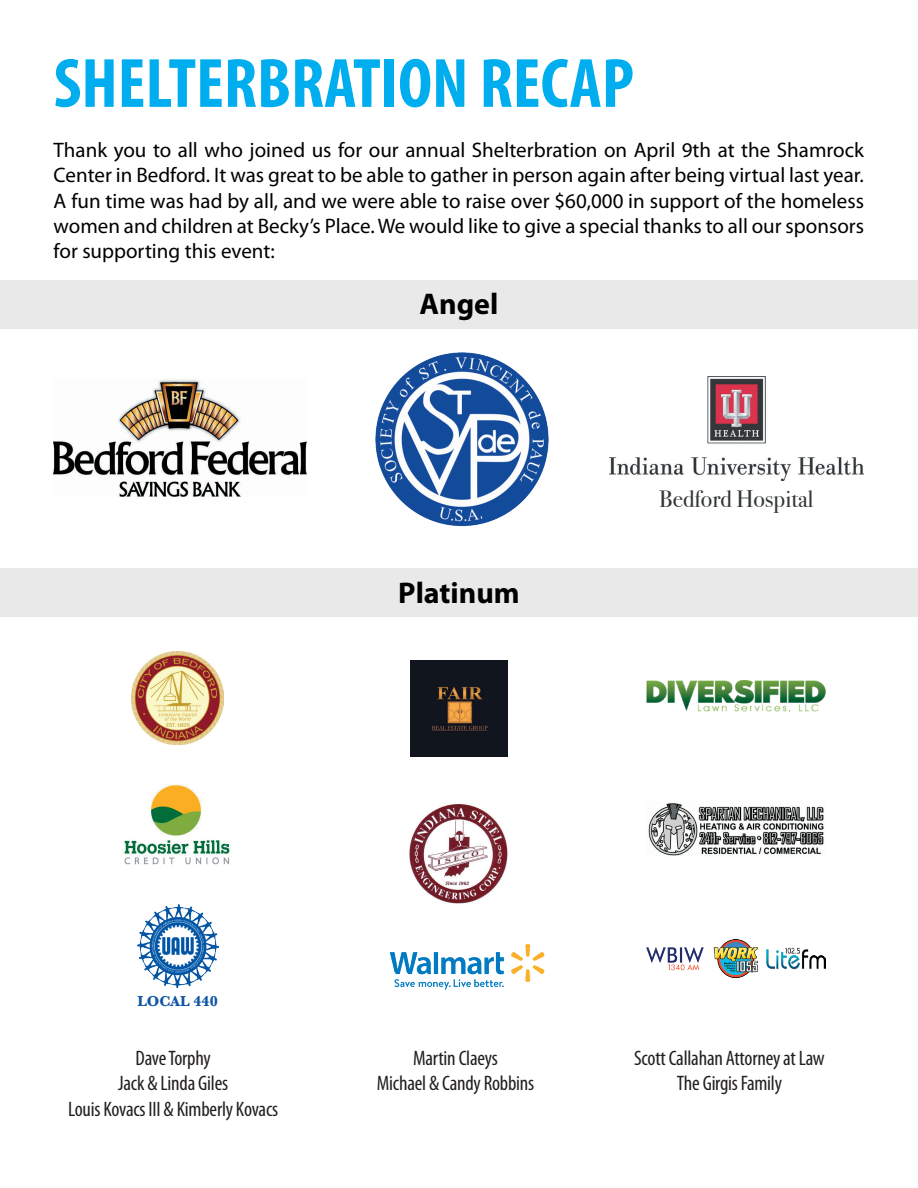
<style>
.page{position:relative;width:918px;height:1188px;background:#fff}
.page>*{position:absolute;margin:0;border:0;box-sizing:border-box;transform-origin:0 0}
.t1{font:700 condensed 70.5px "Myriad Pro";color:#00aeef}
.t2{font:700 30px "Myriad Pro";color:#000}
.t3{font:24px "Bodoni Svty Two ITCTT";color:#323638}
.t4{font:21px/25.2px "Myriad Pro";color:#000;text-align:justify}
.t5{font:condensed 21px/25.2px "Myriad Pro";letter-spacing:-.01em;color:#231f20;text-align:center}
.t6{font:700 15px "Baskerville";color:#1055a4}
</style>
<div class="page">
<div style="left:0;top:280px;width:918px;height:49px;background:#e9e9e9"></div>
<div style="left:0;top:568px;width:918px;height:49px;background:#e9e9e9"></div>
<img style="left:53px;top:379px;width:254px;height:118px">
<img style="left:375px;top:352px;width:174px;height:175px">
<img style="left:609px;top:377px;width:254px;height:104px">
<img style="left:131px;top:651px;width:92px;height:93px">
<img style="left:411px;top:660px;width:96px;height:96px">
<img style="left:647px;top:680px;width:179px;height:31px">
<img style="left:122px;top:784px;width:109px;height:81px">
<img style="left:409px;top:804px;width:99px;height:100px">
<img style="left:648px;top:803px;width:176px;height:53px">
<img style="left:137px;top:904px;width:82px;height:83px">
<img style="left:389px;top:944px;width:156px;height:46px">
<img style="left:647px;top:940px;width:179px;height:37px">
<h1 class="t1" style="left:54px;top:39px;width:582px">SHELTERBRATION RECAP</h1>
<p class="t4" style="left:54px;top:137px;width:812px">Thank you to all who joined us for our annual Shelterbration on April 9th at the Shamrock Center in Bedford. It was great to be able to gather in person again after being virtual last year.<br>A fun time was had by all, and we were able to raise over $60,000 in support of the homeless women and children at Becky’s Place. We would like to give a special thanks to all our sponsors for supporting this event:</p>
<h2 class="t2" style="left:420px;top:284px;width:80px">Angel</h2>
<p class="t6" style="left:138px;top:991px;width:82px">LOCAL 440</p>
<h2 class="t2" style="left:398px;top:573px;width:123px">Platinum</h2>
<p class="t3" style="left:659px;top:479px;width:156px">Bedford Hospital</p>
<p class="t5" style="left:68px;top:1045px;width:212px">Dave Torphy<br>Jack &amp; Linda Giles<br>Louis Kovacs III &amp; Kimberly Kovacs</p>
<p class="t5" style="left:634px;top:1045px;width:192px">Scott Callahan Attorney at Law<br>The Girgis Family</p>
<p class="t5" style="left:377px;top:1045px;width:159px">Martin Claeys<br>Michael &amp; Candy Robbins</p>
</div>
